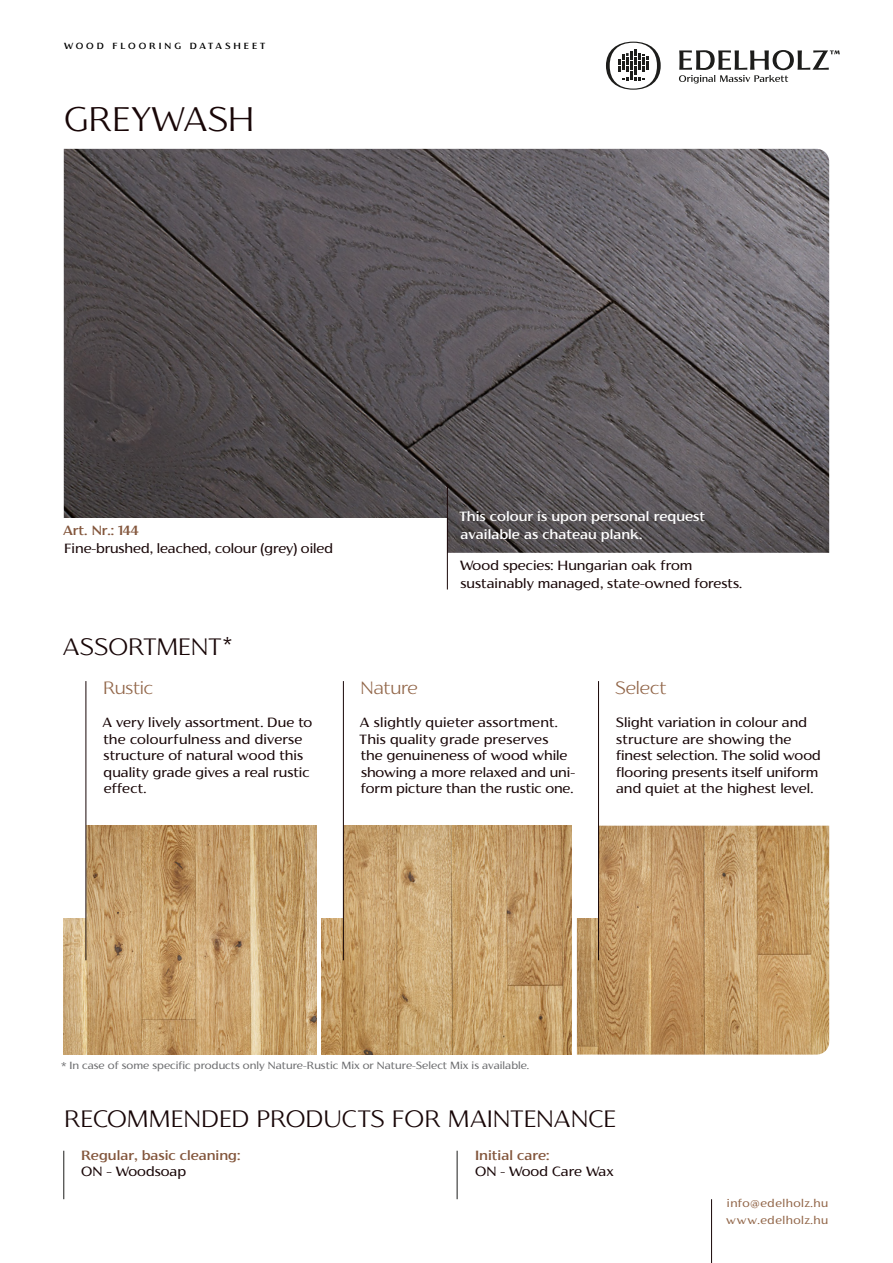
<style>
.page{position:relative;width:893px;height:1263px;background:#fff}
.page>*{position:absolute;margin:0;border:0;box-sizing:border-box;transform-origin:0 0}
.t1{font:300 34.5px "Florentia";color:#180607}
.t2{font:300 24px "Florentia";color:#180607}
.t3{font:300 18px "Florentia";letter-spacing:-.01em;color:#926649}
.t4{font:13.5px/16.5px "Florentia";color:#180607}
.t5{font:500 13.5px/18px "Florentia";color:#fff}
.t6{font:500 13.5px "Florentia";color:#83563c}
.t7{font:11.25px/17px "Florentia";letter-spacing:.04em;color:#926649}
.t8{font:10.5px "Florentia";color:#6d6e70}
.t9{font:500 9px "Florentia";letter-spacing:.325em;color:#000}
</style>
<div class="page">
<hr style="left:711px;top:1199px;width:1px;height:64px;background:#180607">
<svg style="left:606px;top:42px;width:55px;height:48px"></svg>
<svg style="left:679px;top:50px;width:161px;height:34px"></svg>
<img style="left:64px;top:149px;width:765px;height:404px">
<div style="left:60px;top:519px;width:387px;height:38px;background:#fff"></div>
<hr style="left:447px;top:485px;width:1px;height:104px;background:#180607">
<img style="left:322px;top:826px;width:249px;height:228px">
<img style="left:64px;top:826px;width:252px;height:228px">
<img style="left:577px;top:826px;width:252px;height:228px">
<div style="left:317px;top:821px;width:26px;height:97px;background:#fff"></div>
<div style="left:60px;top:821px;width:26px;height:97px;background:#fff"></div>
<div style="left:573px;top:821px;width:25px;height:97px;background:#fff"></div>
<hr style="left:343px;top:681px;width:1px;height:279px;background:#180607">
<hr style="left:86px;top:681px;width:1px;height:279px;background:#180607">
<hr style="left:598px;top:681px;width:1px;height:279px;background:#180607">
<hr style="left:457px;top:1151px;width:1px;height:48px;background:#1d1d1b">
<hr style="left:64px;top:1151px;width:1px;height:48px;background:#1d1d1b">
<p class="t9" style="left:64px;top:40px;width:203px">WOOD FLOORING DATASHEET</p>
<h1 class="t1" style="left:64px;top:98px;width:192px">GREYWASH</h1>
<p class="t6" style="left:63px;top:521px;width:77px">Art. Nr.: 144</p>
<p class="t4" style="left:64px;top:540px;width:271px">Fine-brushed, leached, colour (grey) oiled</p>
<h2 class="t2" style="left:63px;top:632px;width:170px">ASSORTMENT<sup>*</sup></h2>
<h3 class="t3" style="left:103px;top:677px;width:52px">Rustic</h3>
<p class="t4" style="left:102px;top:714px;width:211px">A very lively assortment. Due to the colourfulness and diverse structure of natural wood this quality grade gives a real rustic effect.</p>
<p class="t5" style="left:459px;top:508px;width:247px">This colour is upon personal request available as chateau plank.</p>
<p class="t4" style="left:460px;top:556px;width:283px;line-height:18px">Wood species: Hungarian oak from sustainably managed, state-owned forests.</p>
<h3 class="t3" style="left:361px;top:677px;width:59px">Nature</h3>
<p class="t4" style="left:360px;top:714px;width:217px">A slightly quieter assortment.<br>This quality grade preserves<br>the genuineness of wood while showing a more relaxed and uni&shy;form picture than the rustic one.</p>
<h3 class="t3" style="left:615px;top:677px;width:53px">Select</h3>
<p class="t4" style="left:616px;top:714px;width:207px">Slight variation in colour and structure are showing the finest selection. The solid wood flooring presents itself uniform and quiet at the highest level.</p>
<p class="t8" style="left:61px;top:1058px;width:470px">* In case of some specific products only Nature-Rustic Mix or Nature-Select Mix is available.</p>
<h2 class="t2" style="left:64px;top:1103px;width:554px">RECOMMENDED PRODUCTS FOR MAINTENANCE</h2>
<p class="t6" style="left:81px;top:1146px;width:161px">Regular, basic cleaning:</p>
<p class="t6" style="left:475px;top:1146px;width:76px">Initial care:</p>
<p class="t4" style="left:81px;top:1164px;width:107px">ON – Woodsoap</p>
<p class="t4" style="left:475px;top:1164px;width:140px">ON - Wood Care Wax</p>
<p class="t7" style="left:726px;top:1195px;width:104px">info@edelholz.hu www.edelholz.hu</p>
</div>
